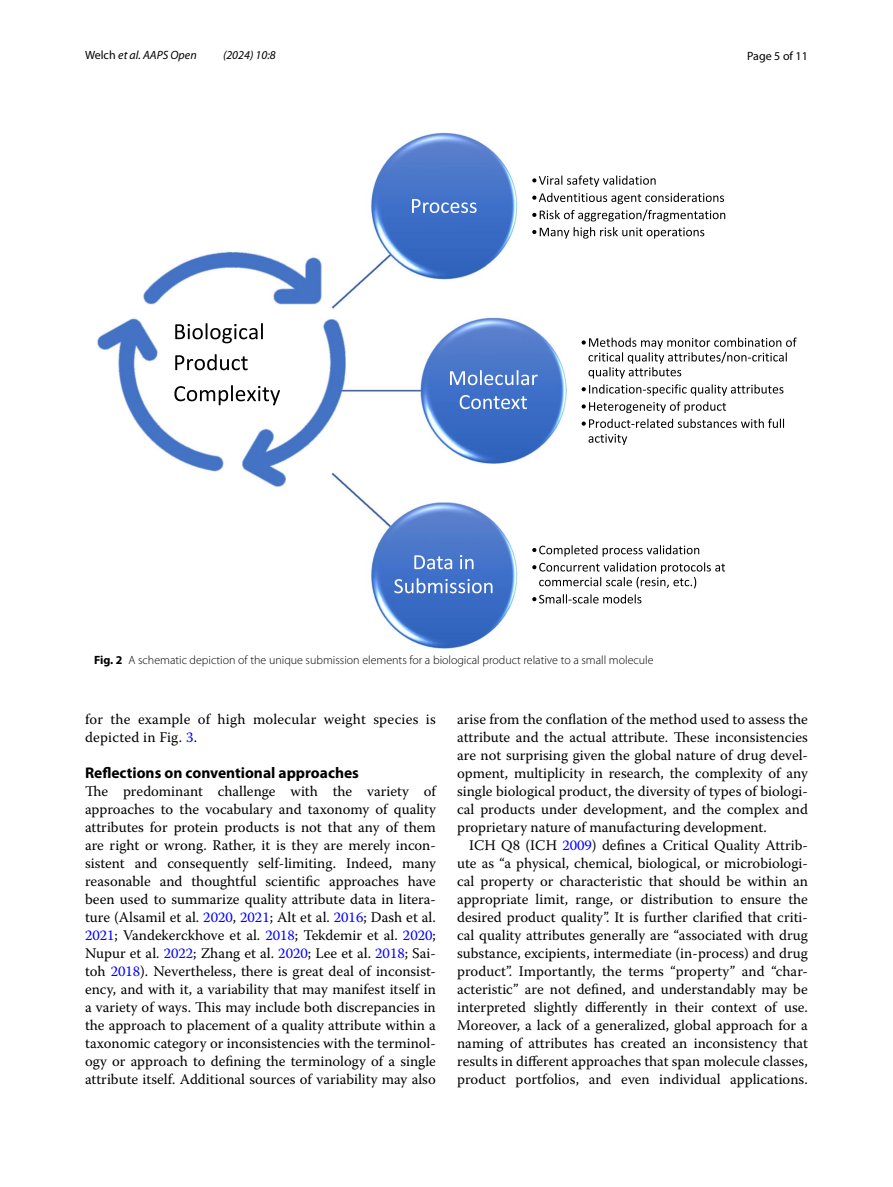
<style>
.page{position:relative;width:893px;height:1187px;background:#fff}
.page>*{position:absolute;margin:0;border:0;box-sizing:border-box;transform-origin:0 0}
.t1{font:700 15.45px "Myriad Pro";color:#000}
.t2{font:14.7px/18px "Warnock Pro";color:#000;text-align:justify}
.t3{font:300 12px "Myriad Pro";color:#000}
.t4{font:italic 12px "Myriad Pro";color:#000}
.t5{font:12px "Myriad Pro";color:#000}
.s1{font-style:normal}
.s2{font-weight:700}
.s3{color:#00f}
</style>
<div class="page">
<img style="left:97px;top:133px;width:469px;height:515px">
<svg style="left:412px;top:199px;width:65px;height:14px"></svg>
<svg style="left:532px;top:175px;width:124px;height:12px"></svg>
<svg style="left:532px;top:193px;width:193px;height:28px"></svg>
<svg style="left:532px;top:227px;width:172px;height:11px"></svg>
<svg style="left:450px;top:370px;width:88px;height:15px"></svg>
<svg style="left:460px;top:395px;width:67px;height:14px"></svg>
<svg style="left:582px;top:337px;width:215px;height:41px"></svg>
<svg style="left:582px;top:384px;width:202px;height:44px"></svg>
<svg style="left:588px;top:434px;width:39px;height:11px"></svg>
<svg style="left:414px;top:555px;width:60px;height:14px"></svg>
<svg style="left:394px;top:578px;width:98px;height:15px"></svg>
<svg style="left:532px;top:545px;width:167px;height:11px"></svg>
<svg style="left:532px;top:562px;width:193px;height:26px"></svg>
<svg style="left:532px;top:594px;width:109px;height:9px"></svg>
<svg style="left:175px;top:323px;width:88px;height:20px"></svg>
<svg style="left:175px;top:354px;width:73px;height:16px"></svg>
<svg style="left:174px;top:385px;width:106px;height:20px"></svg>
<p class="t4" style="left:85px;top:48px;width:113px"><span class="s1">Welch</span> et al. AAPS Open</p>
<p class="t4" style="left:223px;top:48px;width:54px">(2024) 10:8</p>
<p class="t5" style="left:747px;top:48px;width:62px">Page 5 of 11</p>
<p class="t3" style="left:94px;top:653px;width:561px"><span class="s2">Fig. 2</span> A schematic depiction of the unique submission elements for a biological product relative to a small molecule</p>
<p class="t2" style="left:85px;top:710px;width:352px">for the example of high molecular weight species is depicted in Fig. <span class="s3">3</span>.</p>
<p class="t1" style="left:85px;top:762px;width:275px">Reflections on conventional approaches</p>
<p class="t2" style="left:85px;top:782px;width:352px">The predominant challenge with the variety of approaches to the vocabulary and taxonomy of quality attributes for protein products is not that any of them are right or wrong. Rather, it is they are merely incon&shy;sistent and consequently self-limiting. Indeed, many reasonable and thoughtful scientific approaches have been used to summarize quality attribute data in litera&shy;ture (Alsamil et al. <span class="s3">2020</span>, <span class="s3">2021</span>; Alt et al. <span class="s3">2016</span>; Dash et al.<br><span class="s3">2021</span>; Vandekerckhove et al. <span class="s3">2018</span>; Tekdemir et al. <span class="s3">2020</span>; Nupur et al. <span class="s3">2022</span>; Zhang et al. <span class="s3">2020</span>; Lee et al. <span class="s3">2018</span>; Sai&shy;toh <span class="s3">2018</span>). Nevertheless, there is great deal of inconsist&shy;ency, and with it, a variability that may manifest itself in a variety of ways. This may include both discrepancies in the approach to placement of a quality attribute within a taxonomic category or inconsistencies with the terminol&shy;ogy or approach to defining the terminology of a single attribute itself. Additional sources of variability may also</p>
<p class="t2" style="left:457px;top:710px;width:352px">arise from the conflation of the method used to assess the attribute and the actual attribute. These inconsistencies are not surprising given the global nature of drug devel&shy;opment, multiplicity in research, the complexity of any single biological product, the diversity of types of biologi&shy;cal products under development, and the complex and proprietary nature of manufacturing development.</p>
<p class="t2" style="left:457px;top:836px;width:352px;text-indent:12px">ICH Q8 (ICH <span class="s3">2009</span>) defines a Critical Quality Attrib&shy;ute as “a physical, chemical, biological, or microbiologi&shy;cal property or characteristic that should be within an appropriate limit, range, or distribution to ensure the desired product quality”. It is further clarified that criti&shy;cal quality attributes generally are “associated with drug substance, excipients, intermediate (in-process) and drug product”. Importantly, the terms “property” and “char&shy;acteristic” are not defined, and understandably may be interpreted slightly differently in their context of use.<br>Moreover, a lack of a generalized, global approach for a naming of attributes has created an inconsistency that results in different approaches that span molecule classes, product portfolios, and even individual applications.</p>
</div>
